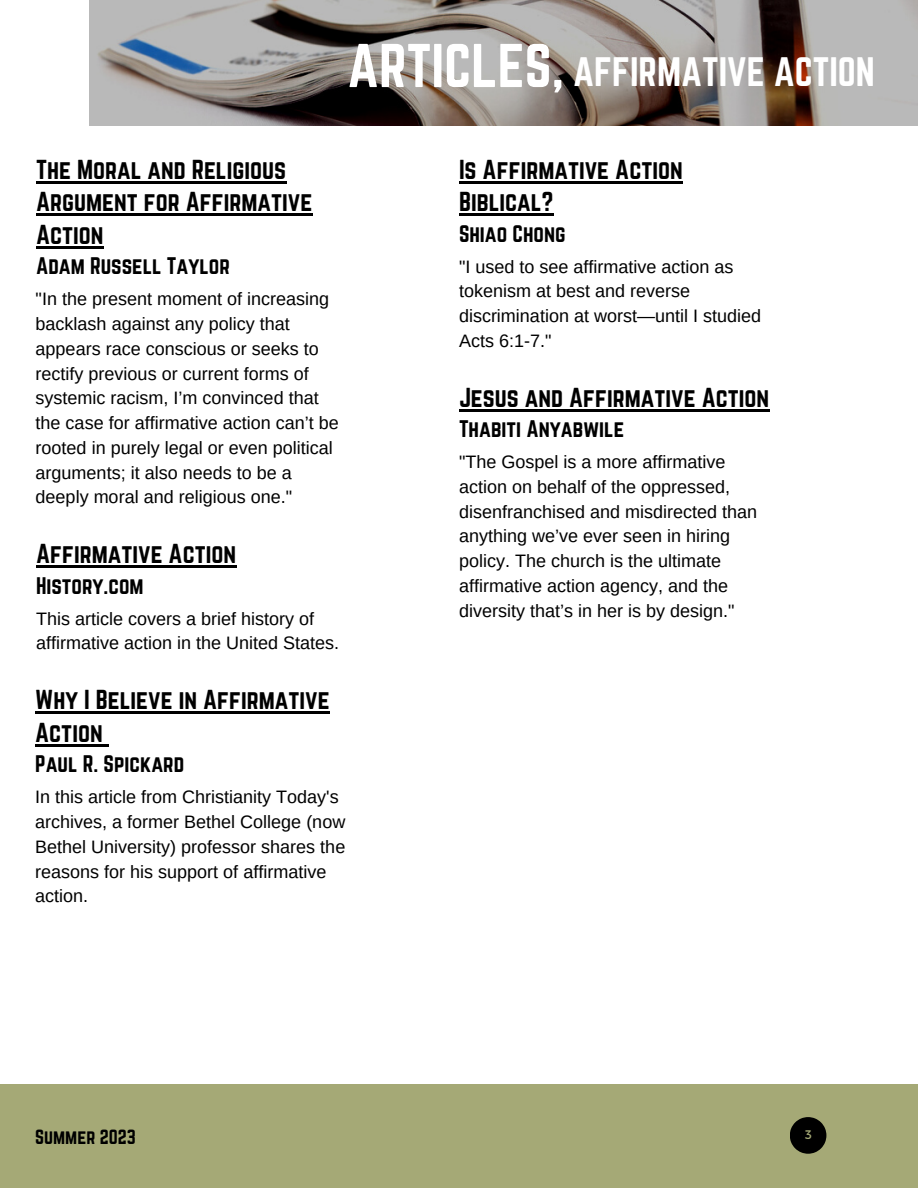
<style>
.page{position:relative;width:918px;height:1188px;background:#fff}
.page>*{position:absolute;margin:0;border:0;box-sizing:border-box;transform-origin:0 0}
.t1{font:36px "Norwester";color:#fff}
.t2{font:24px/32.7px "Norwester";color:#000}
.t3{font:21px "Norwester";color:#000}
.t4{font:18px/24.8px "Arimo";color:#000}
.t5{font:18px "Norwester";color:#000}
.t6{font:12.45px "Montserrat";color:#a5a976}
.s1{font-size:54px}
</style>
<div class="page">
<div style="left:0;top:1084px;width:918px;height:104px;background:#a5a976"></div>
<svg style="left:790px;top:1117px;width:36px;height:37px"></svg>
<img style="left:90px;top:0;width:828px;height:125px">
<hr style="left:459px;top:409px;width:310px;height:2px;background:#000">
<hr style="left:36px;top:566px;width:200px;height:2px;background:#000">
<hr style="left:459px;top:181px;width:224px;height:2px;background:#000">
<hr style="left:459px;top:214px;width:95px;height:2px;background:#000">
<hr style="left:35px;top:712px;width:295px;height:2px;background:#000">
<hr style="left:35px;top:744px;width:68px;height:2px;background:#000">
<svg style="left:103px;top:744px;width:6px;height:2px"></svg>
<hr style="left:36px;top:181px;width:250px;height:2px;background:#000">
<hr style="left:36px;top:214px;width:276px;height:2px;background:#000">
<hr style="left:36px;top:246px;width:67px;height:2px;background:#000">
<h1 class="t1" style="left:347px;top:55px;width:529px"><span class="s1">ARTICLES,</span> AFFIRMATIVE ACTION</h1>
<h2 class="t2" style="left:36px;top:154px;width:278px">The Moral and Religious<br>Argument for Affirmative<br>Action</h2>
<p class="t3" style="left:36px;top:256px;width:195px">Adam Russell Taylor</p>
<p class="t4" style="left:36px;top:287px;width:305px">"In the present moment of increasing backlash against any policy that appears race conscious or seeks to rectify previous or current forms of systemic racism, I’m convinced that the case for affirmative action can’t be rooted in purely legal or even political arguments; it also needs to be a deeply moral and religious one."</p>
<h2 class="t2" style="left:36px;top:538px;width:202px">Affirmative Action</h2>
<p class="t3" style="left:36px;top:575px;width:109px">History.com</p>
<p class="t4" style="left:36px;top:606px;width:305px">This article covers a brief history of affirmative action in the United States.</p>
<h2 class="t2" style="left:35px;top:684px;width:296px">Why I Believe in Affirmative<br>Action</h2>
<p class="t3" style="left:35px;top:754px;width:150px">Paul R. Spickard</p>
<h2 class="t2" style="left:459px;top:154px;width:225px">Is Affirmative Action<br>Biblical?</h2>
<p class="t3" style="left:459px;top:223px;width:108px">Shiao Chong</p>
<p class="t4" style="left:459px;top:254px;width:304px">"I used to see affirmative action as tokenism at best and reverse discrimination at worst—until I studied<br>Acts 6:1-7."</p>
<h2 class="t2" style="left:459px;top:382px;width:312px">Jesus and Affirmative Action</h2>
<p class="t3" style="left:459px;top:419px;width:167px">Thabiti Anyabwile</p>
<p class="t4" style="left:459px;top:450px;width:300px">"The Gospel is a more affirmative action on behalf of the oppressed, disenfranchised and misdirected than anything we’ve ever seen in hiring policy. The church is the ultimate affirmative action agency, and the diversity that’s in her is by design."</p>
<p class="t4" style="left:35px;top:785px;width:312px">In this article from Christianity Today's archives, a former Bethel College (now Bethel University) professor shares the reasons for his support of affirmative action.</p>
<p class="t5" style="left:35px;top:1128px;width:102px">Summer 2023</p>
<p class="t6" style="left:805px;top:1127px;width:8px">3</p>
</div>
